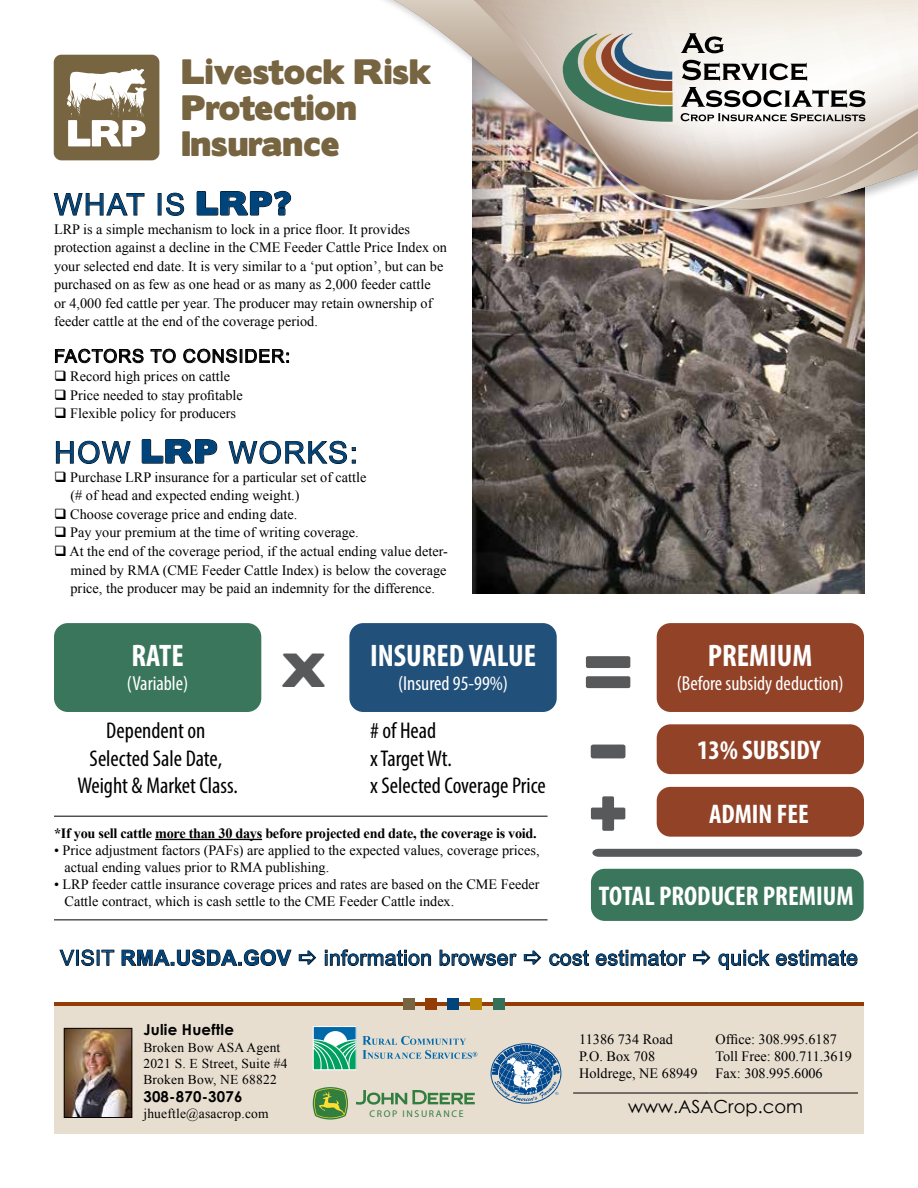
<style>
.page{position:relative;width:918px;height:1188px;background:#fff}
.page>*{position:absolute;margin:0;border:0;box-sizing:border-box;transform-origin:0 0}
.t1{font:97.05px "Boris Black Bloxx";color:#58595b}
.t2{font:77.25px "Boris Black Bloxx";color:#58595b}
.t3{font:60px "Boris Black Bloxx";color:#58595b}
.t4{font:42.6px "Boris Black Bloxx";color:#58595b}
.t5{font:31.5px/36px "Boris Black Bloxx";letter-spacing:.01em;color:#776441}
.t6{font:700 condensed 31.2px "Myriad Pro";color:#fff}
.t7{font:30px "Arial";letter-spacing:.05em;color:#00447c}
.t8{font:700 condensed 27.15px "Myriad Pro";color:#fff}
.t9{font:700 condensed 27px "Myriad Pro";color:#fff}
.t10{font:condensed 22.8px/27.5px "Myriad Pro";color:#000;text-align:center}
.t11{font:21px "Arial";letter-spacing:.02em;color:#00447c}
.t12{font:700 21px "Arial";letter-spacing:.02em;color:#00447c}
.t13{font:condensed 20.25px "Myriad Pro";color:#fff}
.t14{font:18px "Arial";letter-spacing:.05em;color:#000}
.t15{font:18px "Century Gothic";color:#000}
.t16{font:700 15px "Century Gothic";letter-spacing:.015em;color:#000}
.t17{font:14.25px/18.6px "Times New Roman";color:#000}
.t18{font:700 14.25px "Times New Roman";letter-spacing:-.02em;color:#000}
.t19{font:13.5px/16.2px "Times New Roman";letter-spacing:.015em;color:#000}
.t20{font:9.75px "Myriad Pro";letter-spacing:.17em;color:#327e3f}
.s1{font-family:"Boris Black Bloxx"}
.s2{font-weight:400}
</style>
<div class="page">
<img style="left:472px;top:225px;width:392px;height:369px">
<div style="left:366px;top:0;width:552px;height:225px;background:#000;opacity:.25"></div>
<svg style="left:368px;top:0;width:550px;height:210px"></svg>
<svg style="left:368px;top:0;width:275px;height:186px"></svg>
<img style="left:661px;top:216px;width:257px;height:37px">
<img style="left:488px;top:1px;width:430px;height:215px">
<svg style="left:563px;top:33px;width:110px;height:91px;background:#9f9d84"></svg>
<svg style="left:681px;top:33px;width:237px;height:168px"></svg>
<div style="left:54px;top:55px;width:105px;height:105px;background:#776441;border-radius:8px"></div>
<svg style="left:67px;top:69px;width:80px;height:77px"></svg>
<svg style="left:54px;top:193px;width:90px;height:23px"></svg>
<svg style="left:166px;top:193px;width:18px;height:23px"></svg>
<svg style="left:197px;top:191px;width:94px;height:24px"></svg>
<svg style="left:55px;top:349px;width:89px;height:14px"></svg>
<svg style="left:151px;top:349px;width:25px;height:14px"></svg>
<svg style="left:183px;top:349px;width:106px;height:14px"></svg>
<svg style="left:56px;top:441px;width:74px;height:23px"></svg>
<svg style="left:142px;top:439px;width:75px;height:25px"></svg>
<svg style="left:229px;top:441px;width:127px;height:23px"></svg>
<svg style="left:60px;top:950px;width:14px;height:16px"></svg>
<div style="left:76px;top:950px;width:3px;height:15px;border:1px solid #000"></div>
<svg style="left:81px;top:950px;width:33px;height:16px"></svg>
<svg style="left:122px;top:950px;width:169px;height:16px"></svg>
<svg style="left:325px;top:950px;width:106px;height:16px"></svg>
<svg style="left:440px;top:950px;width:77px;height:16px"></svg>
<svg style="left:549px;top:950px;width:40px;height:16px"></svg>
<svg style="left:596px;top:950px;width:90px;height:16px"></svg>
<svg style="left:719px;top:950px;width:51px;height:20px"></svg>
<svg style="left:776px;top:950px;width:81px;height:16px"></svg>
<div style="left:54px;top:1004px;width:810px;height:130px;background:#e7ded0"></div>
<hr style="left:54px;top:1003px;width:810px;height:3px;background:#933c06">
<div style="left:493px;top:998px;width:12px;height:12px;background:#34715b"></div>
<div style="left:470px;top:998px;width:12px;height:12px;background:#bb8d0a"></div>
<div style="left:447px;top:998px;width:12px;height:12px;background:#00447c"></div>
<div style="left:425px;top:998px;width:11px;height:12px;background:#933c06"></div>
<div style="left:403px;top:998px;width:12px;height:12px;background:#776441"></div>
<svg style="left:312px;top:1026px;width:165px;height:45px"></svg>
<svg style="left:491px;top:1043px;width:70px;height:61px"></svg>
<div style="left:657px;top:724px;width:207px;height:50px;background:#924327;border-radius:14px"></div>
<div style="left:657px;top:787px;width:207px;height:50px;background:#924327;border-radius:14px"></div>
<div style="left:349px;top:623px;width:208px;height:89px;background:#21517a;border-radius:14px"></div>
<div style="left:657px;top:623px;width:207px;height:89px;background:#924327;border-radius:14px"></div>
<div style="left:54px;top:623px;width:207px;height:89px;background:#39765b;border-radius:14px"></div>
<div style="left:591px;top:869px;width:273px;height:52px;background:#39765b;border-radius:14px"></div>
<svg style="left:592px;top:849px;width:270px;height:8px;background:#5d5e60"></svg>
<hr style="left:155px;top:839px;width:107px;height:1px;background:#000">
<hr style="left:54px;top:816px;width:494px;height:1px;background:#000">
<hr style="left:54px;top:920px;width:494px;height:1px;background:#000">
<hr style="left:573px;top:1093px;width:136px;height:1px;background:#000">
<hr style="left:710px;top:1093px;width:148px;height:1px;background:#000">
<img style="left:66px;top:1030px;width:64px;height:86px">
<div style="left:64px;top:1028px;width:68px;height:90px;border:1px solid #000"></div>
<svg style="left:356px;top:1090px;width:119px;height:15px"></svg>
<svg style="left:313px;top:1087px;width:35px;height:33px"></svg>
<svg style="left:299px;top:951px;width:17px;height:14px"></svg>
<svg style="left:524px;top:951px;width:17px;height:14px"></svg>
<svg style="left:693px;top:951px;width:17px;height:14px"></svg>
<h3 class="t5" style="left:182px;top:55px;width:251px">Livestock Risk<br>Protection<br>Insurance</h3>
<h3 class="t7" style="left:54px;top:185px;width:239px">WHAT IS <span class="s1">LRP?</span></h3>
<p class="t17" style="left:54px;top:219px;width:395px">LRP is a simple mechanism to lock in a price floor. It provides protection against a decline in the CME Feeder Cattle Price Index on your selected end date. It is very similar to a ‘put option’, but can be purchased on as few as one head or as many as 2,000 feeder cattle<br>or 4,000 fed cattle per year. The producer may retain ownership of feeder cattle at the end of the coverage period.</p>
<p class="t14" style="left:54px;top:344px;width:238px">FACTORS TO CONSIDER:</p>
<p class="t17" style="left:54px;top:367px;width:178px">❑ Record high prices on cattle</p>
<p class="t17" style="left:54px;top:385px;width:190px">❑ Price needed to stay profitable</p>
<p class="t17" style="left:54px;top:404px;width:184px">❑ Flexible policy for producers</p>
<h3 class="t7" style="left:54px;top:433px;width:305px">HOW <span class="s1">LRP</span> WORKS:</h3>
<p class="t17" style="left:71px;top:467px;width:298px;text-indent:-17px">❑ Purchase LRP insurance for a particular set of cattle (# of head and expected ending weight.)</p>
<p class="t17" style="left:54px;top:505px;width:245px">❑ Choose coverage price and ending date.</p>
<p class="t17" style="left:54px;top:523px;width:306px">❑ Pay your premium at the time of writing coverage.</p>
<p class="t17" style="left:71px;top:542px;width:379px;text-align:justify;text-indent:-17px">❑ At the end of the coverage period, if the actual ending value deter&shy;mined by RMA (CME Feeder Cattle Index) is below the coverage price, the producer may be paid an indemnity for the difference.</p>
<h3 class="t6" style="left:132px;top:636px;width:54px">RATE</h3>
<h3 class="t13" style="left:127px;top:671px;width:63px">(Variable)</h3>
<h3 class="t6" style="left:370px;top:636px;width:168px">INSURED VALUE</h3>
<h3 class="t13" style="left:398px;top:671px;width:112px">(Insured 95-99%)</h3>
<h3 class="t4" style="left:282px;top:638px;width:46px">X</h3>
<h2 class="t2" style="left:584px;top:601px;width:49px">=</h2>
<h3 class="t6" style="left:708px;top:636px;width:106px">PREMIUM</h3>
<h3 class="t13" style="left:677px;top:671px;width:169px">(Before subsidy deduction)</h3>
<h3 class="t10" style="left:77px;top:717px;width:162px">Dependent on<br>Selected Sale Date,<br>Weight &amp; Market Class.</h3>
<h3 class="t10" style="left:370px;top:717px;width:177px;text-align:left"># of Head<br>x Target Wt.<br>x Selected Coverage Price</h3>
<p class="t18" style="left:54px;top:823px;width:484px">*If you sell cattle more than 30 days before projected end date, the coverage is void.</p>
<p class="t17" style="left:65px;top:841px;width:477px;line-height:17.1px;text-indent:-11px">• Price adjustment factors (PAFs) are applied to the expected values, coverage prices, actual ending values prior to RMA publishing.</p>
<p class="t17" style="left:65px;top:876px;width:477px;line-height:17.1px;text-indent:-11px">• LRP feeder cattle insurance coverage prices and rates are based on the CME Feeder<br>Cattle contract, which is cash settle to the CME Feeder Cattle index.</p>
<h3 class="t9" style="left:697px;top:733px;width:125px">13% SUBSIDY</h3>
<h1 class="t1" style="left:589px;top:675px;width:40px">-</h1>
<h3 class="t3" style="left:590px;top:762px;width:39px">+</h3>
<h3 class="t9" style="left:709px;top:797px;width:101px">ADMIN FEE</h3>
<h3 class="t8" style="left:599px;top:879px;width:256px">TOTAL PRODUCER PREMIUM</h3>
<h3 class="t12" style="left:60px;top:944px;width:232px"><span class="s2">VISIT</span> RMA.USDA.GOV</h3>
<h3 class="t11" style="left:324px;top:944px;width:193px">information browser</h3>
<h3 class="t11" style="left:549px;top:944px;width:138px">cost estimator</h3>
<h3 class="t11" style="left:718px;top:944px;width:141px">quick estimate</h3>
<p class="t16" style="left:143px;top:1019px;width:92px">Julie Hueftle</p>
<p class="t19" style="left:143px;top:1039px;width:146px">Broken Bow ASA Agent<br>2021 S. E Street, Suite #4<br>Broken Bow, NE 68822</p>
<p class="t16" style="left:143px;top:1085px;width:101px">308-870-3076</p>
<p class="t19" style="left:143px;top:1105px;width:127px">jhueftle@asacrop.com</p>
<p class="t17" style="left:579px;top:1031px;width:120px;line-height:17.1px">11386 734 Road<br>P.O. Box 708<br>Holdrege, NE 68949</p>
<p class="t17" style="left:715px;top:1031px;width:138px;line-height:17.1px">Office: 308.995.6187<br>Toll Free: 800.711.3619<br>Fax: 308.995.6006</p>
<p class="t20" style="left:369px;top:1108px;width:96px">CROP INSURANCE</p>
<p class="t15" style="left:628px;top:1093px;width:176px">www.ASACrop.com</p>
</div>
